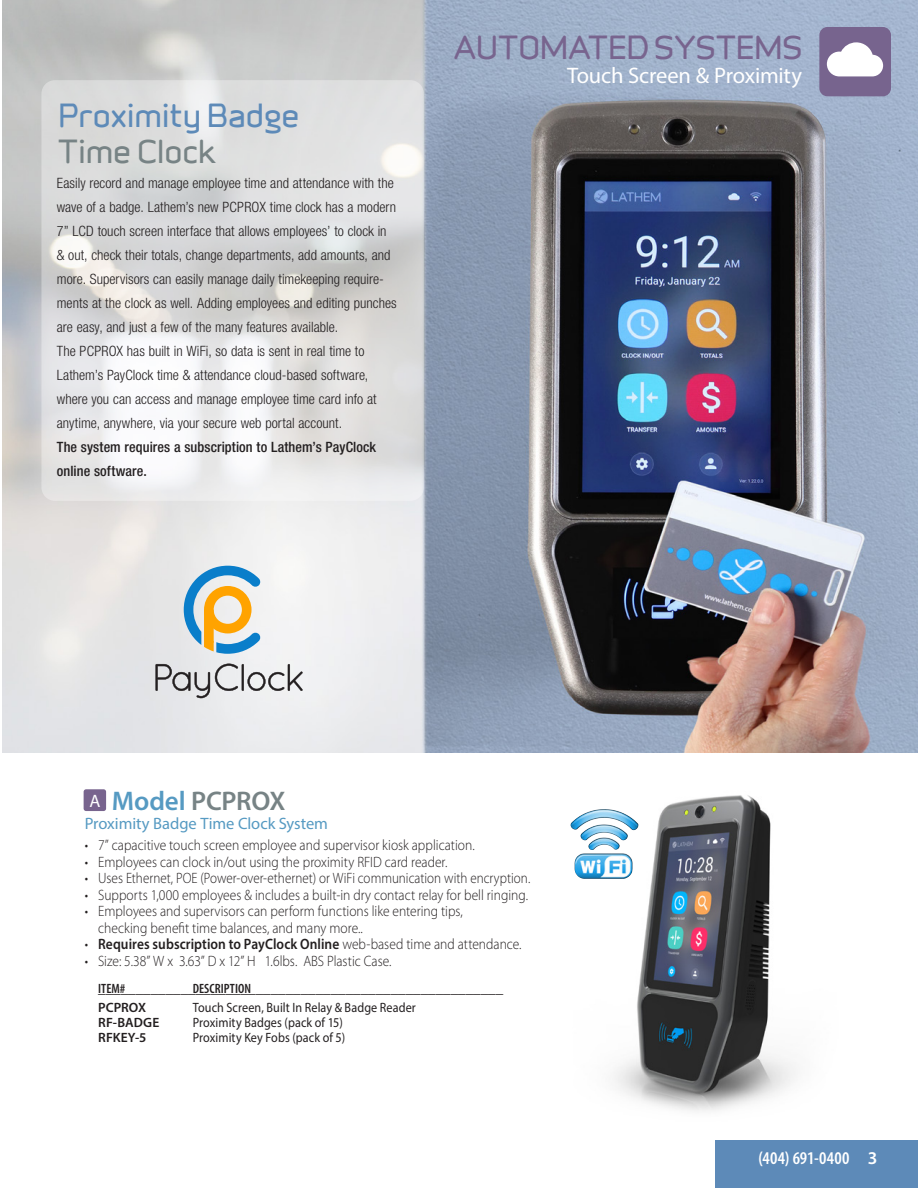
<style>
.page{position:relative;width:918px;height:1188px;background:#fff}
.page>*{position:absolute;margin:0;border:0;box-sizing:border-box;transform-origin:0 0}
.t1{font:30px "Infinity T Bold";letter-spacing:.015em;color:#78648e}
.t2{font:30px "Infinity T Bold";color:#5d8ab8}
.t3{font:30px "Infinity T Bold";letter-spacing:-.005em;color:#778385}
.t4{font:600 27px "Myriad Pro";letter-spacing:-.005em;color:#778385}
.t5{font:22.5px "Myriad Pro";letter-spacing:-.01em;color:#fff}
.t6{font:600 condensed 18px "Myriad Pro";letter-spacing:.015em;color:#fff}
.t7{font:16.5px "Myriad Pro";letter-spacing:-.005em;color:#569ac2}
.t8{font:300 15px/16.5px "Myriad Pro";color:#231f20;scale:.9 1}
.t9{font:600 15px "Myriad Pro";letter-spacing:.005em;color:#231f20;scale:.9 1}
.t10{font:600 15px "Myriad Pro";letter-spacing:.005em;color:#231f20}
.t11{font:300 condensed 14.25px/24px "Helvetica Neue";color:#231f20}
.t12{font:500 condensed 14.25px/24px "Helvetica Neue";letter-spacing:.005em;color:#231f20}
.t13{font:13.5px "Myriad Pro";letter-spacing:.01em;color:#231f20;scale:.9 1}
.t14{font:600 13.5px "Myriad Pro";letter-spacing:.005em;color:#231f20}
.t15{font:600 condensed 13.5px "Myriad Pro";letter-spacing:.005em;color:#231f20}
.s1{font-weight:400;font-size:18px;color:#fff}
.s2{color:#569ac2}
.s3{font-weight:300}
.s4{font-stretch:normal}
</style>
<div class="page">
<img style="left:3px;top:0;width:915px;height:753px">
<div style="left:716px;top:1140px;width:202px;height:48px;background:#5d8ab8"></div>
<img style="left:574px;top:795px;width:222px;height:316px">
<img style="left:570px;top:809px;width:69px;height:32px">
<svg style="left:41px;top:80px;width:383px;height:421px;fill:#dfe0e0"></svg>
<div style="left:84px;top:789px;width:22px;height:22px;background:#78648e;border-radius:3px"></div>
<svg style="left:184px;top:566px;width:77px;height:88px"></svg>
<svg style="left:155px;top:664px;width:83px;height:34px;background:#c0c0c2"></svg>
<hr style="left:242px;top:664px;width:2px;height:27px;background:#231f20">
<svg style="left:247px;top:664px;width:56px;height:27px"></svg>
<div style="left:819px;top:27px;width:72px;height:69px;background:#77648e;border-radius:8px"></div>
<svg style="left:827px;top:42px;width:56px;height:34px"></svg>
<p class="t2" style="left:58px;top:93px;width:242px">Proximity Badge</p>
<p class="t3" style="left:58px;top:129px;width:159px">Time Clock</p>
<p class="t11" style="left:57px;top:171px;width:341px">Easily record and manage employee time and attendance with the wave of a badge. Lathem’s new PCPROX time clock has a modern 7” LCD touch screen interface that allows employees’ to clock in &amp; out, check their totals, change departments, add amounts, and more. Supervisors can easily manage daily timekeeping require&shy;ments at the clock as well. Adding employees and editing punches are easy, and just a few of the many features available.</p>
<p class="t11" style="left:57px;top:339px;width:321px">The PCPROX has built in WiFi, so data is sent in real time to Lathem’s PayClock time &amp; attendance cloud-based software, where you can access and manage employee time card info at anytime, anywhere, via your secure web portal account.</p>
<p class="t12" style="left:57px;top:435px;width:321px">The system requires a subscription to Lathem’s PayClock online software.</p>
<p class="t1" style="left:454px;top:26px;width:350px">AUTOMATED SYSTEMS</p>
<p class="t5" style="left:567px;top:62px;width:236px">Touch Screen &amp; Proximity</p>
<p class="t4" style="left:89px;top:784px;width:198px"><span class="s1">A</span> <span class="s2">Model</span> PCPROX</p>
<p class="t7" style="left:85px;top:814px;width:245px">Proximity Badge Time Clock System</p>
<p class="t8" style="left:85px;top:837px;width:435px">• 7” capacitive touch screen employee and supervisor kiosk application.</p>
<p class="t8" style="left:85px;top:854px;width:405px">• Employees can clock in/out using the proximity RFID card reader.</p>
<p class="t8" style="left:85px;top:870px;width:497px">• Uses Ethernet, POE (Power-over-ethernet) or WiFi communication with encryption.</p>
<p class="t8" style="left:85px;top:887px;width:494px">• Supports 1,000 employees &amp; includes a built-in dry contact relay for bell ringing.</p>
<p class="t8" style="left:98px;top:903px;width:407px;text-indent:-13px">• Employees and supervisors can perform functions like entering tips, checking benefit time balances, and many more..</p>
<p class="t9" style="left:85px;top:935px;width:487px"><span class="s3">•</span> Requires subscription to PayClock Online <span class="s3">web-based time and attendance.</span></p>
<p class="t8" style="left:85px;top:953px;width:343px">• Size: 5.38” W x 3.63” D x 12” H 1.6lbs. ABS Plastic Case.</p>
<p class="t15" style="left:98px;top:981px;width:29px">ITEM#</p>
<p class="t15" style="left:193px;top:981px;width:60px">DESCRIPTION</p>
<p class="t10" style="left:98px;top:978px;width:406px">______________________________________________________</p>
<p class="t14" style="left:98px;top:999px;width:50px">PCPROX</p>
<p class="t13" style="left:193px;top:999px;width:250px">Touch Screen, Built In Relay &amp; Badge Reader</p>
<p class="t14" style="left:98px;top:1014px;width:63px">RF-BADGE</p>
<p class="t13" style="left:193px;top:1014px;width:168px">Proximity Badges (pack of 15)</p>
<p class="t14" style="left:98px;top:1029px;width:50px">RFKEY-5</p>
<p class="t13" style="left:193px;top:1029px;width:171px">Proximity Key Fobs (pack of 5)</p>
<p class="t6" style="left:759px;top:1149px;width:120px">(404) 691-0400 <span class="s4">3</span></p>
</div>
